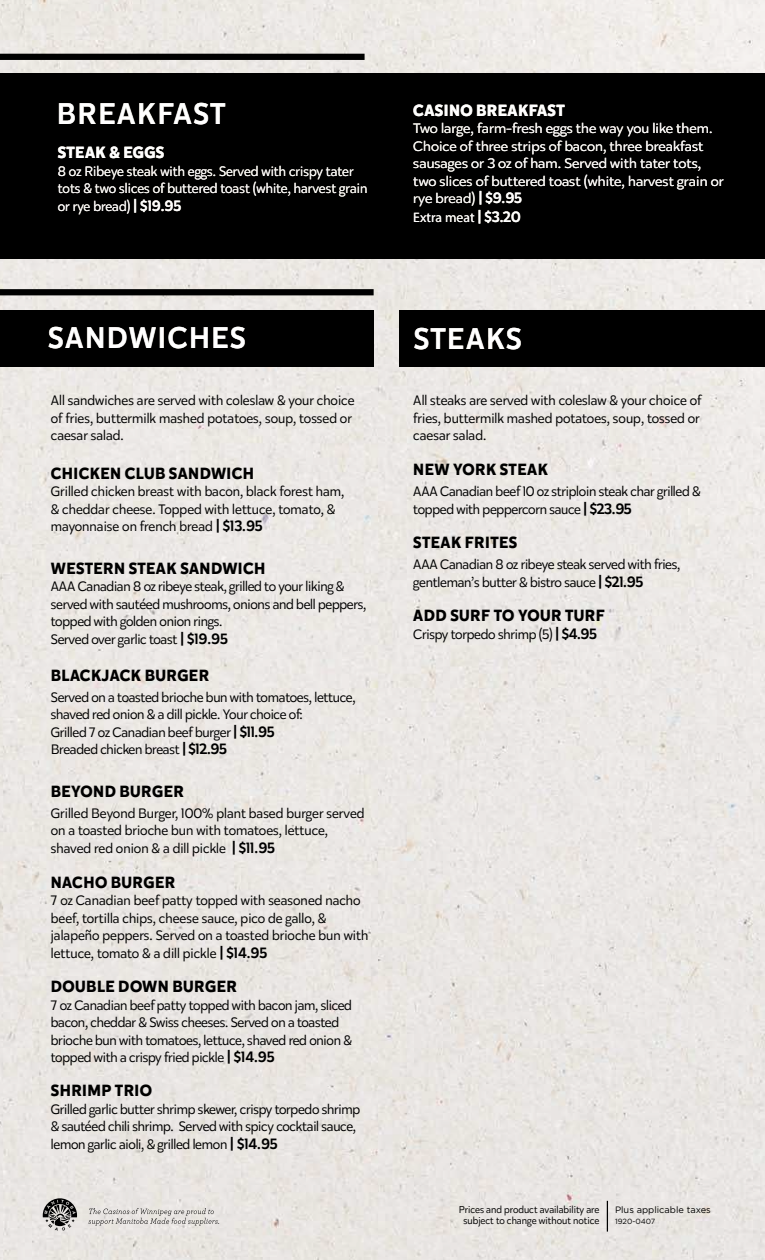
<style>
.page{position:relative;width:765px;height:1260px;background:#fff}
.page>*{position:absolute;margin:0;border:0;box-sizing:border-box;transform-origin:0 0}
.t1{font:500 30px "Karu";letter-spacing:.05em;color:#fff}
.t2{font:700 16.25px "Karu";letter-spacing:.025em;color:#000}
.t3{font:700 16.25px "Karu";letter-spacing:.025em;color:#fff}
.t4{font:13.75px/17.5px "Karu";letter-spacing:-.02em;color:#000}
.t5{font:13.75px/17.5px "Karu";color:#000}
.t6{font:13.75px/17.5px "Karu";color:#fff;scale:1.08 1}
.t7{font:13.75px/17.5px "Karu";color:#fff}
.t8{font:13.75px "Myriad Pro";color:#fff}
.t9{font:10px/11.2px "Karu";color:#000;text-align:center}
.t10{font:9.25px "Gotham";color:#000}
.t11{font:7.5px "Gotham";color:#000}
.s1{font-weight:500;font-size:15px}
.s2{font-family:"Karu";font-weight:500;font-size:15px}
</style>
<div class="page">
<img style="left:0;top:0;width:765px;height:1260px">
<svg style="left:88px;top:1208px;width:131px;height:17px;background:#cdcac7"></svg>
<svg style="left:43px;top:1198px;width:34px;height:33px"></svg>
<hr style="left:607px;top:1201px;width:1px;height:31px;background:#000">
<h1 class="t1" style="left:57px;top:93px;width:170px">BREAKFAST</h1>
<p class="t3" style="left:58px;top:141px;width:108px">STEAK &amp; EGGS</p>
<p class="t7" style="left:58px;top:162px;width:311px">8 oz Ribeye steak with eggs. Served with crispy tater tots &amp; two slices of buttered toast (white, harvest grain or rye bread) <span class="s1">| $19.95</span></p>
<p class="t3" style="left:413px;top:98px;width:153px">CASINO BREAKFAST</p>
<p class="t6" style="left:413px;top:119px;width:289px">Two large, farm-fresh eggs the way you like them.<br>Choice of three strips of bacon, three breakfast sausages or 3 oz of ham. Served with tater tots, two slices of buttered toast (white, harvest grain or rye bread) <span class="s1">| $9.95</span></p>
<p class="t8" style="left:413px;top:209px;width:109px">Extra meat <span class="s2">| $3.20</span></p>
<h1 class="t1" style="left:48px;top:317px;width:199px">SANDWICHES</h1>
<h1 class="t1" style="left:414px;top:317px;width:109px">STEAKS</h1>
<p class="t5" style="left:51px;top:392px;width:305px">All sandwiches are served with coleslaw &amp; your choice of fries, buttermilk mashed potatoes, soup, tossed or caesar salad.</p>
<p class="t2" style="left:51px;top:462px;width:205px">CHICKEN CLUB SANDWICH</p>
<p class="t5" style="left:51px;top:483px;width:295px">Grilled chicken breast with bacon, black forest ham, &amp; cheddar cheese. Topped with lettuce, tomato, &amp; mayonnaise on french bread <span class="s1">| $13.95</span></p>
<p class="t2" style="left:51px;top:556px;width:216px">WESTERN STEAK SANDWICH</p>
<p class="t4" style="left:51px;top:577px;width:317px">AAA Canadian 8 oz ribeye steak, grilled to your liking &amp; served with sautéed mushrooms, onions and bell peppers, topped with golden onion rings.<br>Served over garlic toast <span class="s1">| $19.95</span></p>
<p class="t2" style="left:51px;top:664px;width:160px">BLACKJACK BURGER</p>
<p class="t4" style="left:51px;top:688px;width:306px">Served on a toasted brioche bun with tomatoes, lettuce, shaved red onion &amp; a dill pickle. Your choice of:<br>Grilled 7 oz Canadian beef burger <span class="s1">| $11.95<br></span>Breaded chicken breast <span class="s1">| $12.95</span></p>
<p class="t2" style="left:51px;top:779px;width:135px">BEYOND BURGER</p>
<p class="t5" style="left:51px;top:804px;width:315px">Grilled Beyond Burger, 100% plant based burger served on a toasted brioche bun with tomatoes, lettuce, shaved red onion &amp; a dill pickle <span class="s1">| $11.95</span></p>
<p class="t2" style="left:51px;top:871px;width:126px">NACHO BURGER</p>
<p class="t5" style="left:51px;top:891px;width:319px">7 oz Canadian beef patty topped with seasoned nacho beef, tortilla chips, cheese sauce, pico de gallo, &amp; jalapeño peppers. Served on a toasted brioche bun with lettuce, tomato &amp; a dill pickle <span class="s1">| $14.95</span></p>
<p class="t2" style="left:51px;top:975px;width:188px">DOUBLE DOWN BURGER</p>
<p class="t4" style="left:51px;top:996px;width:303px">7 oz Canadian beef patty topped with bacon jam, sliced bacon, cheddar &amp; Swiss cheeses. Served on a toasted brioche bun with tomatoes, lettuce, shaved red onion &amp; topped with a crispy fried pickle <span class="s1">| $14.95</span></p>
<p class="t2" style="left:51px;top:1079px;width:103px">SHRIMP TRIO</p>
<p class="t4" style="left:51px;top:1100px;width:311px">Grilled garlic butter shrimp skewer, crispy torpedo shrimp &amp; sautéed chili shrimp. Served with spicy cocktail sauce, lemon garlic aioli, &amp; grilled lemon <span class="s1">| $14.95</span></p>
<p class="t4" style="left:413px;top:392px;width:290px;text-align:justify">All steaks are served with coleslaw &amp; your choice of fries, buttermilk mashed potatoes, soup, tossed or caesar salad.</p>
<p class="t2" style="left:413px;top:458px;width:136px">NEW YORK STEAK</p>
<p class="t4" style="left:413px;top:483px;width:289px">AAA Canadian beef 10 oz striploin steak char grilled &amp; topped with peppercorn sauce <span class="s1">| $23.95</span></p>
<p class="t2" style="left:413px;top:531px;width:105px">STEAK FRITES</p>
<p class="t4" style="left:413px;top:556px;width:269px">AAA Canadian 8 oz ribeye steak served with fries, gentleman’s butter &amp; bistro sauce <span class="s1">| $21.95</span></p>
<p class="t2" style="left:413px;top:604px;width:193px">ADD SURF TO YOUR TURF</p>
<p class="t4" style="left:413px;top:625px;width:185px">Crispy torpedo shrimp (5) <span class="s1">| $4.95</span></p>
<p class="t9" style="left:459px;top:1204px;width:142px">Prices and product availability are subject to change without notice</p>
<p class="t10" style="left:615px;top:1204px;width:97px">Plus applicable taxes</p>
<p class="t11" style="left:615px;top:1217px;width:42px">1920-0407</p>
</div>
